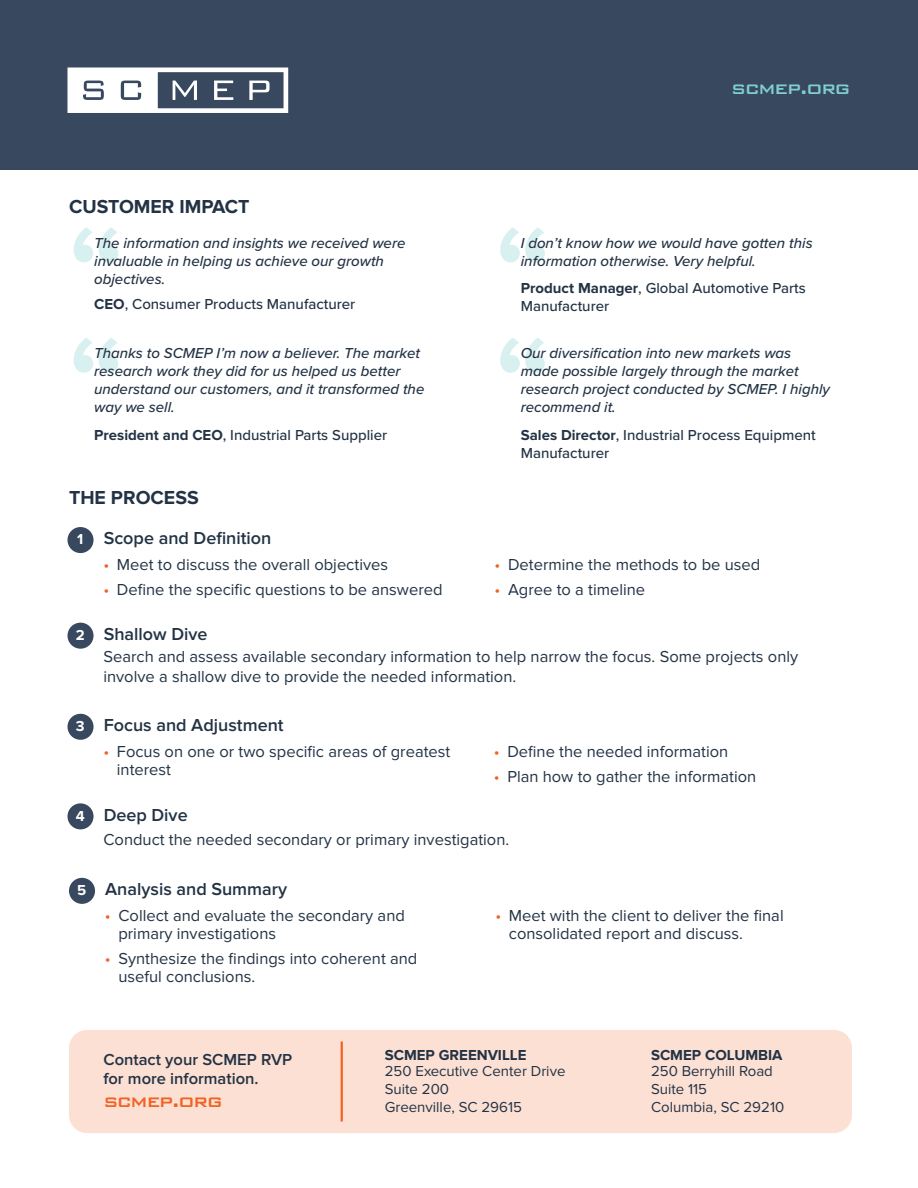
<style>
.page{position:relative;width:918px;height:1188px;background:#fff}
.page>*{position:absolute;margin:0;border:0;box-sizing:border-box;transform-origin:0 0}
.t1{font:600 135px "Proxima Nova";color:#80ced0}
.t2{font:500 22.5px "Bank Gothic BT";letter-spacing:-.05em;color:#80ced0}
.t3{font:500 22.5px "Bank Gothic BT";letter-spacing:-.05em;color:#f16224}
.t4{font:700 19.5px "Proxima Nova";color:#233345}
.Body{font:600 18px "Proxima Nova";color:#233345}
.Body-2{font:16.5px/18px "Proxima Nova";color:#233345}
.Body-3{font:600 16.5px/19.5px "Proxima Nova";color:#233345}
.t5{font:italic 500 15px/18px "Proxima Nova";color:#233345}
.Body-4{font:500 15px/18px "Proxima Nova";color:#233345}
.Body-5{font:15px/18px "Proxima Nova";color:#233345}
.t6{font:700 15px "Proxima Nova";color:#233345}
.Circle_Number{font:700 15px "Proxima Nova";color:#fff}
.s1{font-weight:700}
.s2{color:#f16224}
</style>
<div class="page">
<div style="left:0;top:0;width:918px;height:170px;background:#37485f"></div>
<svg style="left:68px;top:68px;width:220px;height:45px"></svg>
<div style="left:69px;top:1030px;width:783px;height:103px;background:#fce0d4;border-radius:18px"></div>
<hr style="left:341px;top:1041px;width:2px;height:81px;background:#f16224">
<div style="left:68px;top:527px;width:26px;height:26px;background:#37485f;border-radius:50%"></div>
<div style="left:68px;top:623px;width:26px;height:26px;background:#37485f;border-radius:50%"></div>
<div style="left:68px;top:714px;width:26px;height:26px;background:#37485f;border-radius:50%"></div>
<div style="left:68px;top:803px;width:26px;height:26px;background:#37485f;border-radius:50%"></div>
<div style="left:69px;top:878px;width:26px;height:26px;background:#37485f;border-radius:50%"></div>
<h2 class="t4" style="left:69px;top:196px;width:182px">CUSTOMER IMPACT</h2>
<h1 class="t1" style="left:68px;top:196px;width:59px">“</h1>
<p class="t5" style="left:94px;top:233px;width:313px">The information and insights we received were invaluable in helping us achieve our growth objectives.</p>
<p class="Body-4" style="left:94px;top:295px;width:263px"><span class="s1">CEO</span>, Consumer Products Manufacturer</p>
<h1 class="t1" style="left:68px;top:306px;width:59px">“</h1>
<p class="t5" style="left:94px;top:343px;width:332px">Thanks to SCMEP I’m now a believer. The market research work they did for us helped us better understand our customers, and it transformed the way we sell.</p>
<p class="Body-4" style="left:94px;top:425px;width:294px"><span class="s1">President and CEO</span>, Industrial Parts Supplier</p>
<h2 class="t4" style="left:69px;top:486px;width:131px">THE PROCESS</h2>
<p class="Circle_Number" style="left:77px;top:531px;width:8px">1</p>
<p class="Body" style="left:104px;top:528px;width:169px">Scope and Definition</p>
<p class="Body-2" style="left:103px;top:556px;width:286px"><span class="s2">•</span> Meet to discuss the overall objectives</p>
<p class="Body-2" style="left:103px;top:581px;width:341px"><span class="s2">•</span> Define the specific questions to be answered</p>
<h1 class="t2" style="left:731px;top:76px;width:121px">scmep.org</h1>
<h1 class="t1" style="left:494px;top:196px;width:59px">“</h1>
<p class="t5" style="left:521px;top:233px;width:293px">I don’t know how we would have gotten this information otherwise. Very helpful.</p>
<p class="Body-4" style="left:521px;top:278px;width:287px"><span class="s1">Product Manager</span>, Global Automotive Parts<br>Manufacturer</p>
<h1 class="t1" style="left:494px;top:306px;width:59px">“</h1>
<p class="t5" style="left:521px;top:343px;width:311px">Our diversification into new markets was made possible largely through the market research project conducted by SCMEP. I highly recommend it.</p>
<p class="Body-4" style="left:521px;top:425px;width:297px"><span class="s1">Sales Director</span>, Industrial Process Equipment<br>Manufacturer</p>
<p class="Body-2" style="left:495px;top:556px;width:267px"><span class="s2">•</span> Determine the methods to be used</p>
<p class="Body-2" style="left:495px;top:581px;width:152px"><span class="s2">•</span> Agree to a timeline</p>
<p class="Circle_Number" style="left:76px;top:626px;width:10px">2</p>
<p class="Body" style="left:104px;top:624px;width:105px">Shallow Dive</p>
<p class="Body-2" style="left:103px;top:646px;width:696px;line-height:20.7px">Search and assess available secondary information to help narrow the focus. Some projects only involve a shallow dive to provide the needed information.</p>
<p class="Circle_Number" style="left:76px;top:718px;width:10px">3</p>
<p class="Body" style="left:104px;top:715px;width:181px">Focus and Adjustment</p>
<p class="Body-2" style="left:117px;top:743px;width:335px;text-indent:-14px"><span class="s2">•</span> Focus on one or two specific areas of greatest interest</p>
<p class="Body-2" style="left:494px;top:743px;width:236px"><span class="s2">•</span> Define the needed information</p>
<p class="Body-2" style="left:494px;top:767px;width:264px"><span class="s2">•</span> Plan how to gather the information</p>
<p class="Circle_Number" style="left:76px;top:807px;width:10px">4</p>
<p class="Body" style="left:104px;top:804px;width:86px">Deep Dive</p>
<p class="Body-2" style="left:103px;top:831px;width:407px">Conduct the needed secondary or primary investigation.</p>
<p class="Circle_Number" style="left:77px;top:882px;width:11px">5</p>
<p class="Body" style="left:105px;top:879px;width:184px">Analysis and Summary</p>
<p class="Body-2" style="left:118px;top:907px;width:288px;text-indent:-14px"><span class="s2">•</span> Collect and evaluate the secondary and primary investigations</p>
<p class="Body-2" style="left:118px;top:949px;width:300px;text-indent:-14px"><span class="s2">•</span> Synthesize the findings into coherent and useful conclusions.</p>
<p class="Body-2" style="left:509px;top:907px;width:276px;text-indent:-14px"><span class="s2">•</span> Meet with the client to deliver the final consolidated report and discuss.</p>
<p class="Body-3" style="left:103px;top:1050px;width:190px">Contact your SCMEP RVP for more information.</p>
<h3 class="t6" style="left:385px;top:1047px;width:143px">SCMEP GREENVILLE</h3>
<p class="Body-5" style="left:385px;top:1062px;width:182px">250 Executive Center Drive<br>Suite 200</p>
<h1 class="t3" style="left:103px;top:1089px;width:121px">scmep.org</h1>
<p class="Body-5" style="left:385px;top:1098px;width:139px">Greenville, SC 29615</p>
<h3 class="t6" style="left:651px;top:1047px;width:133px">SCMEP COLUMBIA</h3>
<p class="Body-5" style="left:651px;top:1062px;width:135px">250 Berryhill Road<br>Suite 115<br>Columbia, SC 29210</p>
</div>
